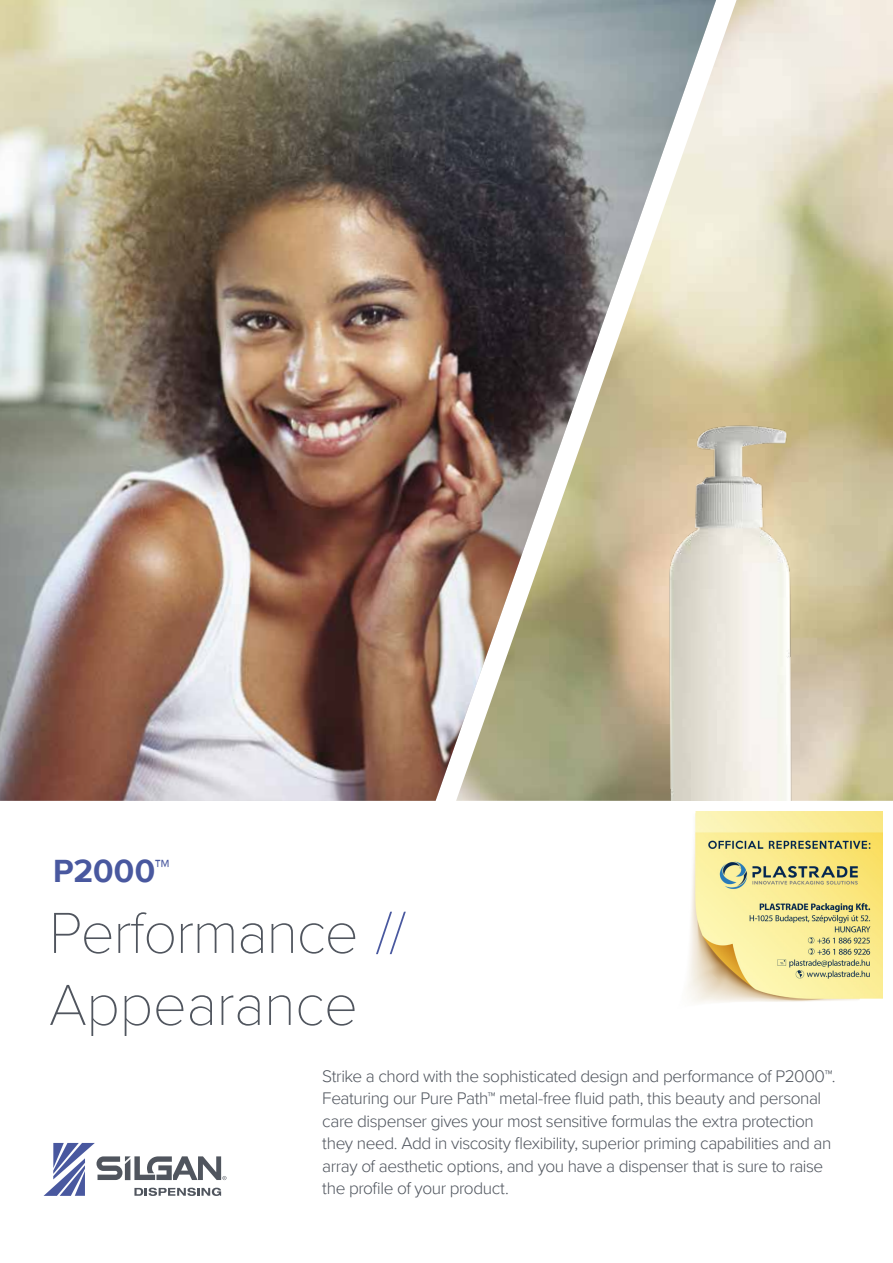
<style>
.page{position:relative;width:893px;height:1263px;background:#fff}
.page>*{position:absolute;margin:0;border:0;box-sizing:border-box;transform-origin:0 0}
.t1{font:100 60px/72px "Proxima Nova T";letter-spacing:-.025em;color:#50555e}
.t2{font:700 33px "Proxima Nova";color:#49589f}
.t3{font:300 17.25px/22.5px "Proxima Nova";letter-spacing:-.025em;color:#50555e}
.s1{color:#49589f}
</style>
<div class="page">
<img style="left:688px;top:811px;width:194px;height:191px">
<img style="left:716px;top:0;width:177px;height:801px">
<img style="left:0;top:0;width:716px;height:801px">
<svg style="left:44px;top:1143px;width:182px;height:53px"></svg>
<img style="left:641px;top:409px;width:168px;height:392px">
<p class="t2" style="left:53px;top:847px;width:118px">P2000™</p>
<p class="t1" style="left:49px;top:893px;width:358px">Performance <span class="s1">//<br></span>Appearance</p>
<p class="t3" style="left:322px;top:1064px;width:515px">Strike a chord with the sophisticated design and performance of P2000™.<br>Featuring our Pure Path™ metal-free fluid path, this beauty and personal care dispenser gives your most sensitive formulas the extra protection they need. Add in viscosity flexibility, superior priming capabilities and an array of aesthetic options, and you have a dispenser that is sure to raise the profile of your product.</p>
</div>
